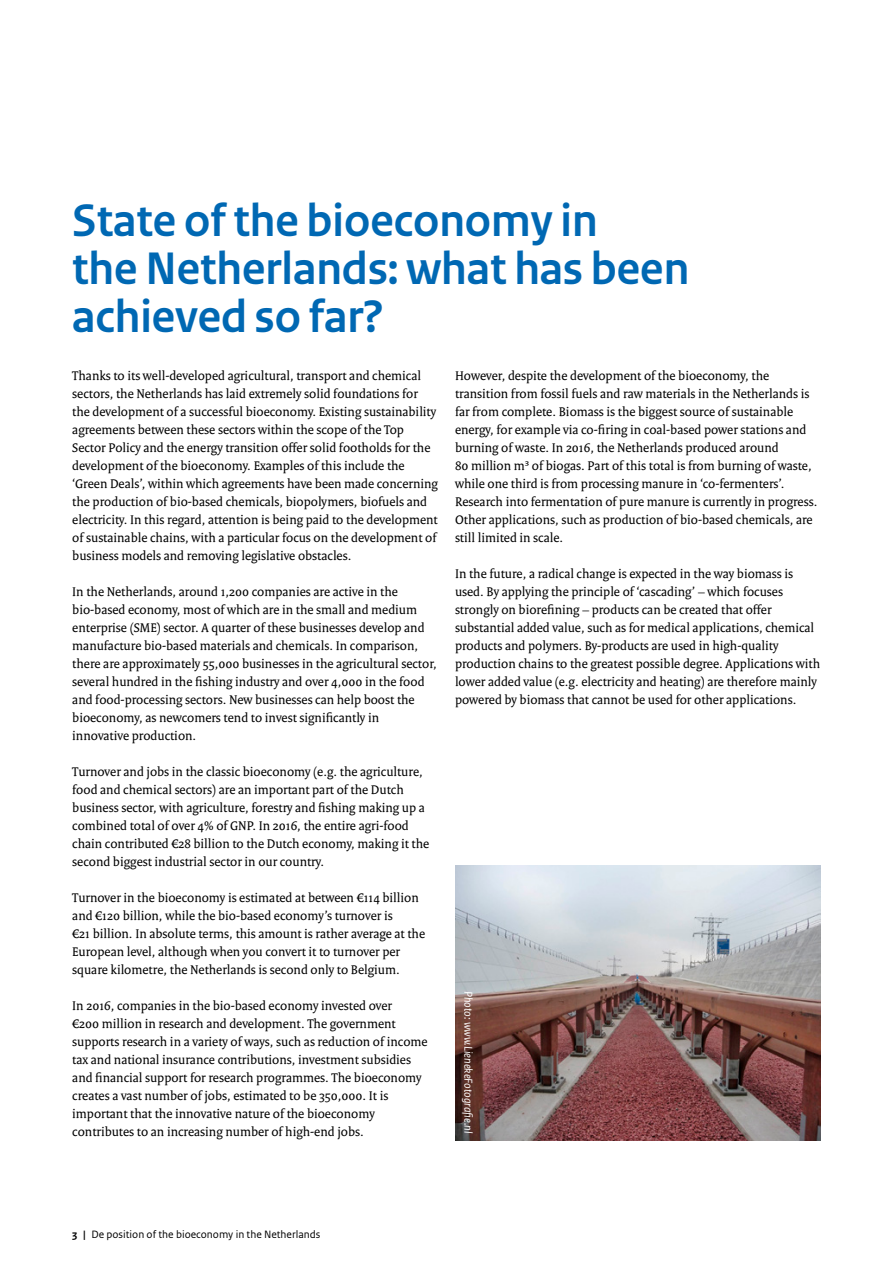
<style>
.page{position:relative;width:893px;height:1263px;background:#fff}
.page>*{position:absolute;margin:0;border:0;box-sizing:border-box;transform-origin:0 0}
._03_RO_Kop{font:700 48px/48px "Rijksoverheid Sans Heading";color:#0068b3}
._10_RO_Broodtekst_Se{font:13.5px/18px "Rijksoverheid Serif";color:#000}
._13_RO_Fotobijschrif{font:italic 12px "Rijksoverheid Sans Text";color:#fff}
.t1{font:11.25px "Rijksoverheid Sans Text";color:#000}
.s1{font-weight:700}
</style>
<div class="page">
<img style="left:455px;top:866px;width:366px;height:274px">
<p class="_03_RO_Kop" style="left:72px;top:197px;width:618px">State of the bioeconomy in<br>the Netherlands: what has been achieved so far?</p>
<p class="_10_RO_Broodtekst_Se" style="left:72px;top:366px;width:367px">Thanks to its well-developed agricultural, transport and chemical sectors, the Netherlands has laid extremely solid foundations for the development of a successful bioeconomy. Existing sustainability agreements between these sectors within the scope of the Top Sector Policy and the energy transition offer solid footholds for the development of the bioeconomy. Examples of this include the ‘Green Deals’, within which agreements have been made concerning the production of bio-based chemicals, biopolymers, biofuels and electricity. In this regard, attention is being paid to the development of sustainable chains, with a particular focus on the development of business models and removing legislative obstacles.</p>
<p class="_10_RO_Broodtekst_Se" style="left:72px;top:582px;width:366px">In the Netherlands, around 1,200 companies are active in the bio-based economy, most of which are in the small and medium enterprise (SME) sector. A quarter of these businesses develop and manufacture bio-based materials and chemicals. In comparison, there are approximately 55,000 businesses in the agricultural sector, several hundred in the fishing industry and over 4,000 in the food and food-processing sectors. New businesses can help boost the bioeconomy, as newcomers tend to invest significantly in innovative production.</p>
<p class="_10_RO_Broodtekst_Se" style="left:72px;top:762px;width:359px">Turnover and jobs in the classic bioeconomy (e.g. the agriculture, food and chemical sectors) are an important part of the Dutch business sector, with agriculture, forestry and fishing making up a combined total of over 4% of GNP. In 2016, the entire agri-food chain contributed €28 billion to the Dutch economy, making it the second biggest industrial sector in our country.</p>
<p class="_10_RO_Broodtekst_Se" style="left:72px;top:888px;width:354px">Turnover in the bioeconomy is estimated at between €114 billion and €120 billion, while the bio-based economy’s turnover is<br>€21 billion. In absolute terms, this amount is rather average at the European level, although when you convert it to turnover per square kilometre, the Netherlands is second only to Belgium.</p>
<p class="_10_RO_Broodtekst_Se" style="left:72px;top:996px;width:357px">In 2016, companies in the bio-based economy invested over<br>€200 million in research and development. The government supports research in a variety of ways, such as reduction of income tax and national insurance contributions, investment subsidies and financial support for research programmes. The bioeconomy creates a vast number of jobs, estimated to be 350,000. It is important that the innovative nature of the bioeconomy contributes to an increasing number of high-end jobs.</p>
<p class="_10_RO_Broodtekst_Se" style="left:455px;top:366px;width:364px">However, despite the development of the bioeconomy, the transition from fossil fuels and raw materials in the Netherlands is far from complete. Biomass is the biggest source of sustainable energy, for example via co-firing in coal-based power stations and burning of waste. In 2016, the Netherlands produced around<br>80 million m3 of biogas. Part of this total is from burning of waste, while one third is from processing manure in ‘co-fermenters’.<br>Research into fermentation of pure manure is currently in progress.<br>Other applications, such as production of bio-based chemicals, are still limited in scale.</p>
<p class="_10_RO_Broodtekst_Se" style="left:455px;top:564px;width:367px">In the future, a radical change is expected in the way biomass is used. By applying the principle of ‘cascading’ – which focuses strongly on biorefining – products can be created that offer substantial added value, such as for medical applications, chemical products and polymers. By-products are used in high-quality production chains to the greatest possible degree. Applications with lower added value (e.g. electricity and heating) are therefore mainly powered by biomass that cannot be used for other applications.</p>
<p class="_13_RO_Fotobijschrif" style="left:475px;top:991px;width:144px;rotate:90deg">Photo: www.LienekeFotografie.nl</p>
<p class="t1" style="left:72px;top:1228px;width:250px"><span class="s1">3 |</span> De position of the bioeconomy in the Netherlands</p>
</div>
